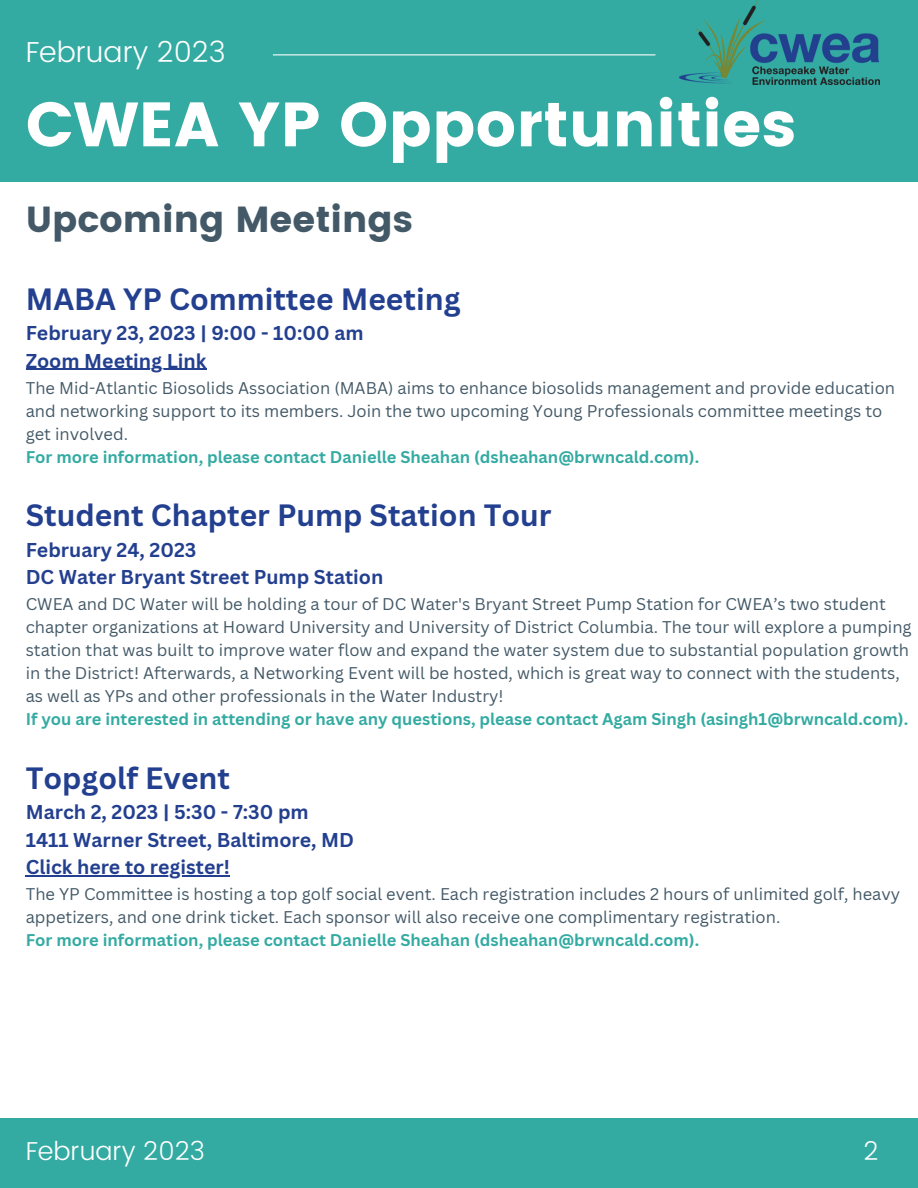
<style>
.page{position:relative;width:918px;height:1188px;background:#fff}
.page>*{position:absolute;margin:0;border:0;box-sizing:border-box;transform-origin:0 0}
.t1{font:62.4px "Poppins";color:#fff}
.t2{font:36.3px "Poppins";color:#435967}
.t3{font:700 30px "Canva Sans";color:#233f8f}
.t4{font:300 28.8px "Poppins";color:#fff}
.t5{font:300 25.8px "Poppins";color:#fff}
.t6{font:700 19.5px/27.3px "Canva Sans";color:#233f8f}
.t7{font:16.5px/23px "Canva Sans";color:#435967}
.t8{font:700 16.5px "Canva Sans";color:#34aba2}
</style>
<div class="page">
<div style="left:0;top:0;width:918px;height:181px;background:#34aba2"></div>
<hr style="left:273px;top:54px;width:382px;height:1px;background:#fafafa">
<img style="left:679px;top:0;width:201px;height:84px">
<div style="left:0;top:1119px;width:918px;height:69px;background:#34aba2"></div>
<hr style="left:26px;top:875px;width:204px;height:2px;background:#233f8f">
<hr style="left:26px;top:369px;width:180px;height:1px;background:#233f8f">
<h3 class="t4" style="left:26px;top:36px;width:201px">February 2023</h3>
<h1 class="t1" style="left:26px;top:88px;width:772px">CWEA YP Opportunities</h1>
<h2 class="t2" style="left:26px;top:198px;width:389px">Upcoming Meetings</h2>
<h3 class="t3" style="left:26px;top:278px;width:436px">MABA YP Committee Meeting</h3>
<p class="t6" style="left:26px;top:319px;width:339px">February 23, 2023 | 9:00 - 10:00 am<br>Zoom Meeting Link</p>
<p class="t7" style="left:26px;top:376px;width:871px">The Mid-Atlantic Biosolids Association (MABA) aims to enhance biosolids management and provide education and networking support to its members. Join the two upcoming Young Professionals committee meetings to get involved.</p>
<p class="t8" style="left:26px;top:445px;width:675px">For more information, please contact Danielle Sheahan (dsheahan@brwncald.com).</p>
<h3 class="t3" style="left:26px;top:494px;width:527px">Student Chapter Pump Station Tour</h3>
<p class="t6" style="left:26px;top:536px;width:359px">February 24, 2023<br>DC Water Bryant Street Pump Station</p>
<p class="t7" style="left:26px;top:592px;width:887px">CWEA and DC Water will be holding a tour of DC Water's Bryant Street Pump Station for CWEA’s two student chapter organizations at Howard University and University of District Columbia. The tour will explore a pumping station that was built to improve water flow and expand the water system due to substantial population growth in the District! Afterwards, a Networking Event will be hosted, which is great way to connect with the students, as well as YPs and other professionals in the Water Industry!</p>
<p class="t8" style="left:26px;top:708px;width:884px">If you are interested in attending or have any questions, please contact Agam Singh (asingh1@brwncald.com).</p>
<h3 class="t3" style="left:26px;top:757px;width:206px">Topgolf Event</h3>
<p class="t6" style="left:26px;top:798px;width:330px">March 2, 2023 | 5:30 - 7:30 pm<br>1411 Warner Street, Baltimore, MD<br>Click here to register!</p>
<p class="t7" style="left:26px;top:882px;width:876px">The YP Committee is hosting a top golf social event. Each registration includes 2 hours of unlimited golf, heavy appetizers, and one drink ticket. Each sponsor will also receive one complimentary registration.</p>
<p class="t8" style="left:26px;top:928px;width:675px">For more information, please contact Danielle Sheahan (dsheahan@brwncald.com).</p>
<h3 class="t5" style="left:26px;top:1136px;width:181px">February 2023</h3>
<h3 class="t5" style="left:863px;top:1136px;width:17px">2</h3>
</div>
